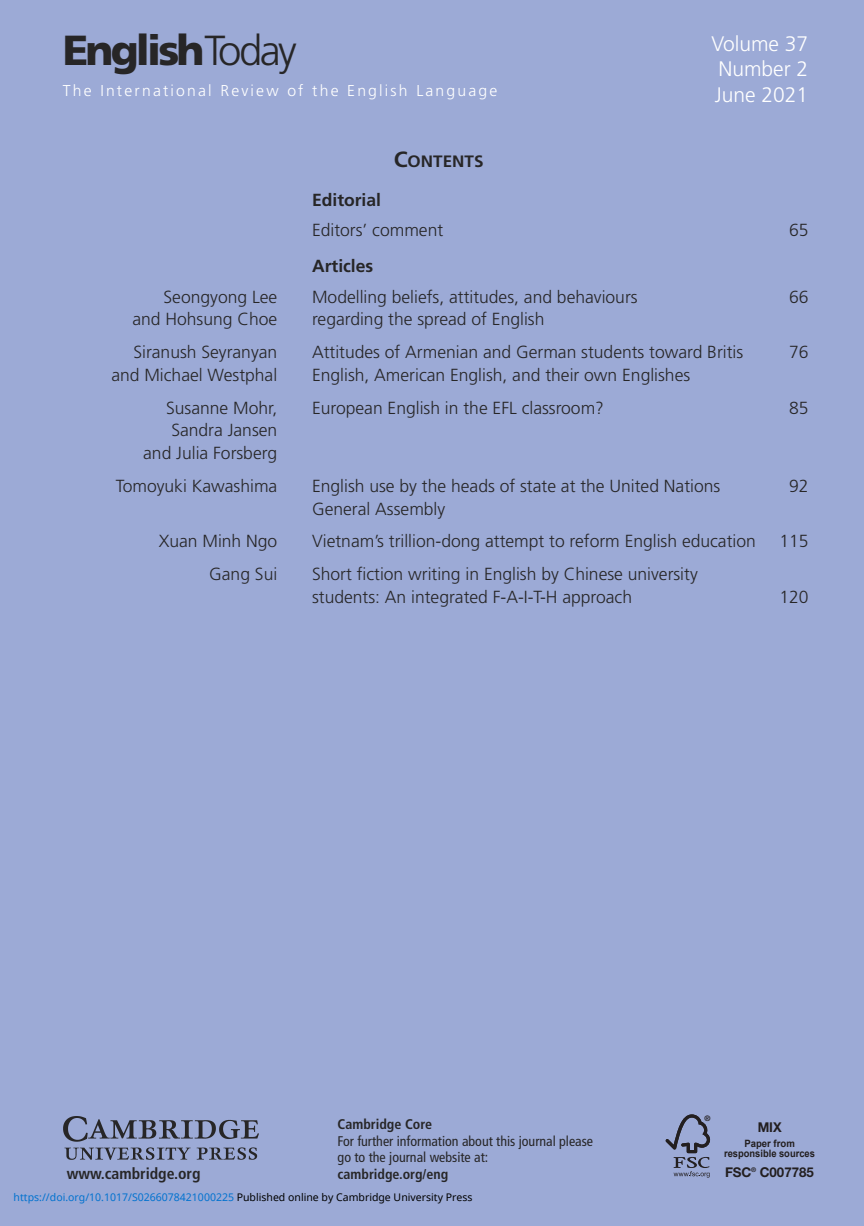
<style>
.page{position:relative;width:864px;height:1226px;background:#fff}
.page>*{position:absolute;margin:0;border:0;box-sizing:border-box;transform-origin:0 0}
.t1{font:900 42px "Frutiger";letter-spacing:-.07em;color:#272627}
.t2{font:300 21px/25.2px "Frutiger";color:#fff;text-align:justify}
.t3{font:300 17.5px/22.8px "Frutiger";color:#272627}
.t4{font:700 17.5px "Frutiger";color:#272627}
.t5{font:700 16.45px "Frutiger";color:#272627;scale:1.04 1}
.t6{font:300 15.75px "Frutiger";letter-spacing:.14em;color:#fff}
.t7{font:700 condensed 15.75px "Frutiger";color:#272627}
.t8{font:condensed 14px/16.8px "Frutiger";color:#272627}
.t9{font:700 condensed 14px "Frutiger";color:#272627}
.t10{font:700 13.47px "Helvetica Neue";color:#231f20}
.t11{font:700 13.47px "Helvetica Neue";color:#231f20;scale:.95 1}
.t12{font:10.5px "Noto Sans";color:#0172cf}
.t13{font:700 10.15px/10.2px "Arial";color:#231f20;text-align:center;scale:.95 1}
.t14{font:700 7.7px "Helvetica Neue";color:#231f20}
.s1{font-weight:300}
.s2{font-size:21.88px}
.s3{font-weight:700}
.s4{color:#000}
</style>
<div class="page">
<div style="left:0;top:0;width:863px;height:1225px;background:#9caad6"></div>
<img style="left:64px;top:1116px;width:194px;height:43px">
<svg style="left:665px;top:1114px;width:44px;height:63px"></svg>
<p class="t1" style="left:63px;top:33px;width:236px">English<span class="s1">Today</span></p>
<p class="t6" style="left:63px;top:84px;width:436px">The International Review of the English Language</p>
<p class="t5" style="left:393px;top:155px;width:88px"><span class="s2">C</span>ONTENTS</p>
<p class="t3" style="left:312px;top:186px;width:133px;line-height:30.3px"><span class="s3">Editorial<br></span>Editors’ comment</p>
<p class="t4" style="left:312px;top:259px;width:63px">Articles</p>
<p class="t2" style="left:711px;top:33px;width:98px">Volume 37<br>Number 2<br>June 2021</p>
<p class="t3" style="left:788px;top:220px;width:21px">65</p>
<p class="t3" style="left:163px;top:286px;width:115px">Seongyong Lee</p>
<p class="t3" style="left:312px;top:286px;width:327px">Modelling beliefs, attitudes, and behaviours</p>
<p class="t3" style="left:788px;top:286px;width:21px">66</p>
<p class="t3" style="left:132px;top:309px;width:146px">and Hohsung Choe</p>
<p class="t3" style="left:312px;top:309px;width:234px">regarding the spread of English</p>
<p class="t3" style="left:133px;top:342px;width:145px">Siranush Seyranyan</p>
<p class="t3" style="left:312px;top:342px;width:432px">Attitudes of Armenian and German students toward Britis</p>
<p class="t3" style="left:788px;top:342px;width:21px">76</p>
<p class="t3" style="left:111px;top:365px;width:167px">and Michael Westphal</p>
<p class="t3" style="left:312px;top:365px;width:379px">English, American English, and their own Englishes</p>
<p class="t3" style="left:166px;top:397px;width:113px">Susanne Mohr,</p>
<p class="t3" style="left:312px;top:397px;width:293px">European English in the EFL classroom?</p>
<p class="t3" style="left:788px;top:397px;width:21px">85</p>
<p class="t3" style="left:143px;top:420px;width:136px;text-align:right">Sandra Jansen and Julia Forsberg</p>
<p class="t3" style="left:116px;top:475px;width:163px">Tomoyuki Kawashima</p>
<p class="t3" style="left:312px;top:475px;width:409px">English use by the heads of state at the United Nations</p>
<p class="t3" style="left:788px;top:475px;width:21px">92</p>
<p class="t3" style="left:312px;top:498px;width:135px">General Assembly</p>
<p class="t3" style="left:159px;top:531px;width:120px">Xuan Minh Ngo</p>
<p class="t3" style="left:312px;top:531px;width:445px">Vietnam’s trillion-dong attempt to reform English education</p>
<p class="t3" style="left:779px;top:531px;width:31px">115</p>
<p class="t3" style="left:209px;top:563px;width:69px">Gang Sui</p>
<p class="t3" style="left:312px;top:563px;width:387px">Short fiction writing in English by Chinese university students: An integrated F-A-I-T-H approach</p>
<p class="t3" style="left:779px;top:586px;width:31px">120</p>
<p class="t8" style="left:337px;top:1116px;width:257px"><span class="s3">Cambridge Core<br></span>For further information about this journal please go to the journal website at:</p>
<p class="t7" style="left:67px;top:1166px;width:135px">www.cambridge.org</p>
<p class="t9" style="left:337px;top:1168px;width:112px">cambridge.org/eng</p>
<p class="t12" style="left:14px;top:1189px;width:460px">https://doi.org/10.1017/S0266078421000225 <span class="s4">Published online by Cambridge University Press</span></p>
<p class="t14" style="left:704px;top:1114px;width:8px">®</p>
<p class="t11" style="left:757px;top:1122px;width:27px">MIX</p>
<p class="t13" style="left:723px;top:1138px;width:97px">Paper from responsible sources</p>
<p class="t10" style="left:724px;top:1166px;width:90px">FSC<sup>®</sup> C007785</p>
</div>
